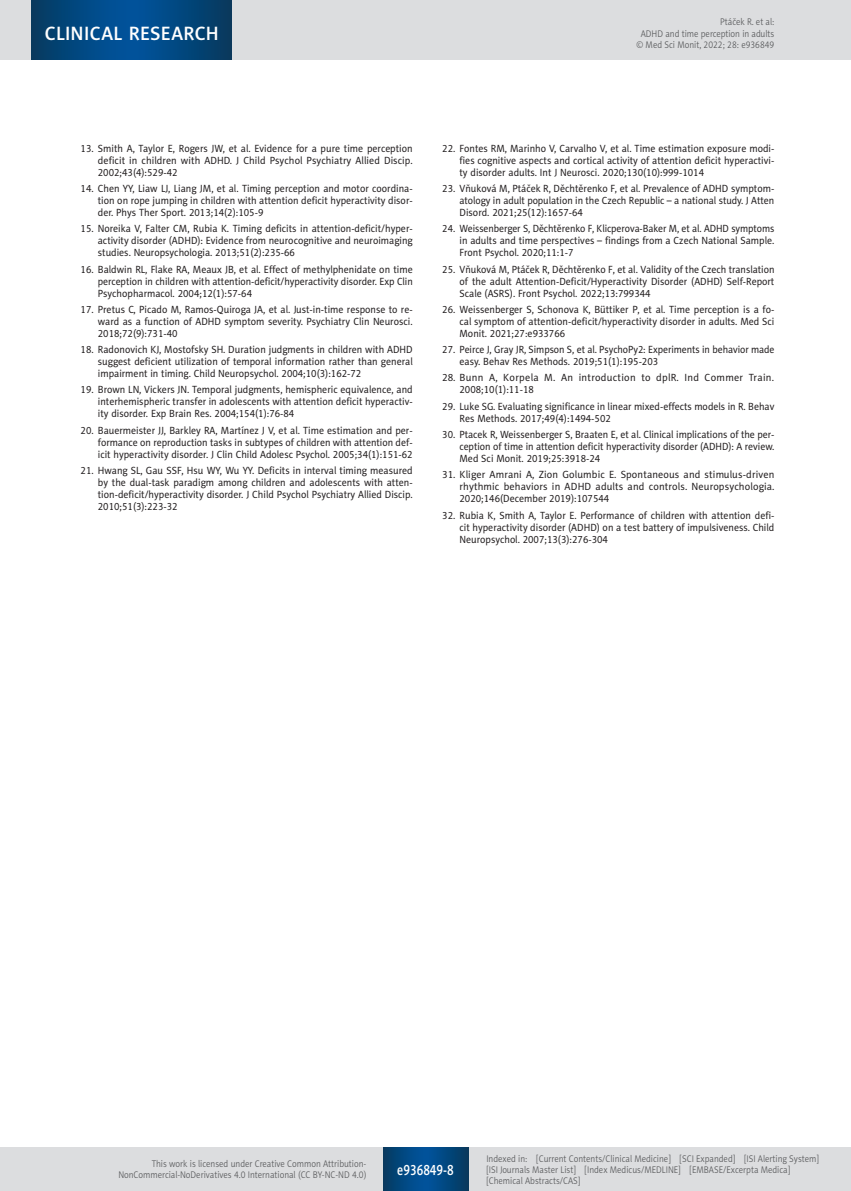
<style>
.page{position:relative;width:851px;height:1191px;background:#fff}
.page>*{position:absolute;margin:0;border:0;box-sizing:border-box;transform-origin:0 0}
.t1{font:19.5px "Naomi Sans EFN Medium";letter-spacing:.015em;color:#fff}
.t2{font:15px "Naomi Sans EFN Medium";color:#fff;scale:.8 1}
.MSM_Referencje_punkt{font:10.5px/12px "Naomi Sans EFN";color:#231f20;text-align:justify;scale:.95 1}
.MSM_Referencje_punkt-2{font:10.5px/12px "Naomi Sans EFN";color:#231f20;text-align:justify;scale:.94 1}
.MSM_Referencje_punkt-3{font:10.5px/12px "Naomi Sans EFN";color:#231f20;text-align:justify;scale:.93 1}
.MSM_Referencje_punkt-4{font:10.5px/12px "Naomi Sans EFN";color:#231f20;text-align:justify}
.MSM_Referencje_punkt-5{font:10.5px/12px "Naomi Sans EFN";letter-spacing:.025em;color:#231f20}
.t3{font:9.75px/11.2px "Naomi Sans EFN Light";color:#57585a;text-align:right;scale:.9 1}
</style>
<div class="page">
<div style="left:0;top:1148px;width:850px;height:43px;background:#dcdddf"></div>
<svg style="left:383px;top:1147px;width:85px;height:43px;background:#02477e"></svg>
<div style="left:0;top:0;width:850px;height:60px;background:#dcdddf"></div>
<svg style="left:32px;top:0;width:200px;height:60px;background:#02477e"></svg>
<h1 class="t1" style="left:45px;top:22px;width:175px">CLINICAL RESEARCH</h1>
<p class="t3" style="left:636px;top:16px;width:154px">Ptáček R. et al:<br>ADHD and time perception in adults © Med Sci Monit, 2022; 28: e936849</p>
<p class="MSM_Referencje_punkt" style="left:98px;top:142px;width:333px;text-indent:-17px">13. Smith A, Taylor E, Rogers JW, et al. Evidence for a pure time perception deficit in children with ADHD. J Child Psychol Psychiatry Allied Discip.<br>2002;43(4):529-42</p>
<p class="MSM_Referencje_punkt" style="left:98px;top:183px;width:333px;text-indent:-17px">14. Chen YY, Liaw LJ, Liang JM, et al. Timing perception and motor coordina&shy;tion on rope jumping in children with attention deficit hyperactivity disor&shy;der. Phys Ther Sport. 2013;14(2):105-9</p>
<p class="MSM_Referencje_punkt" style="left:98px;top:223px;width:333px;text-indent:-17px">15. Noreika V, Falter CM, Rubia K. Timing deficits in attention-deficit/hyper&shy;activity disorder (ADHD): Evidence from neurocognitive and neuroimaging studies. Neuropsychologia. 2013;51(2):235-66</p>
<p class="MSM_Referencje_punkt" style="left:98px;top:263px;width:333px;text-indent:-17px">16. Baldwin RL, Flake RA, Meaux JB, et al. Effect of methylphenidate on time perception in children with attention-deficit/hyperactivity disorder. Exp Clin Psychopharmacol. 2004;12(1):57-64</p>
<p class="MSM_Referencje_punkt" style="left:98px;top:303px;width:333px;text-indent:-17px">17. Pretus C, Picado M, Ramos-Quiroga JA, et al. Just-in-time response to re&shy;ward as a function of ADHD symptom severity. Psychiatry Clin Neurosci.<br>2018;72(9):731-40</p>
<p class="MSM_Referencje_punkt" style="left:98px;top:344px;width:333px;text-indent:-17px">18. Radonovich KJ, Mostofsky SH. Duration judgments in children with ADHD suggest deficient utilization of temporal information rather than general impairment in timing. Child Neuropsychol. 2004;10(3):162-72</p>
<p class="MSM_Referencje_punkt" style="left:98px;top:384px;width:333px;text-indent:-17px">19. Brown LN, Vickers JN. Temporal judgments, hemispheric equivalence, and interhemispheric transfer in adolescents with attention deficit hyperactiv&shy;ity disorder. Exp Brain Res. 2004;154(1):76-84</p>
<p class="MSM_Referencje_punkt" style="left:98px;top:424px;width:333px;text-indent:-17px">20. Bauermeister JJ, Barkley RA, Martínez J V, et al. Time estimation and per&shy;formance on reproduction tasks in subtypes of children with attention def&shy;icit hyperactivity disorder. J Clin Child Adolesc Psychol. 2005;34(1):151-62</p>
<p class="MSM_Referencje_punkt" style="left:98px;top:464px;width:333px;text-indent:-17px">21. Hwang SL, Gau SSF, Hsu WY, Wu YY. Deficits in interval timing measured by the dual-task paradigm among children and adolescents with atten&shy;tion-deficit/hyperactivity disorder. J Child Psychol Psychiatry Allied Discip.<br>2010;51(3):223-32</p>
<p class="MSM_Referencje_punkt" style="left:459px;top:142px;width:333px;text-indent:-17px">22. Fontes RM, Marinho V, Carvalho V, et al. Time estimation exposure modi&shy;fies cognitive aspects and cortical activity of attention deficit hyperactivi&shy;ty disorder adults. Int J Neurosci. 2020;130(10):999-1014</p>
<p class="MSM_Referencje_punkt" style="left:459px;top:183px;width:333px;text-indent:-17px">23. Vňuková M, Ptáček R, Děchtěrenko F, et al. Prevalence of ADHD symptom&shy;atology in adult population in the Czech Republic – a national study. J Atten Disord. 2021;25(12):1657-64</p>
<p class="MSM_Referencje_punkt-3" style="left:459px;top:223px;width:340px;text-indent:-17px">24. Weissenberger S, Děchtěrenko F, Klicperova-Baker M, et al. ADHD symptoms in adults and time perspectives – findings from a Czech National Sample.<br>Front Psychol. 2020;11:1-7</p>
<p class="MSM_Referencje_punkt-2" style="left:459px;top:263px;width:336px;text-indent:-17px">25. Vňuková M, Ptáček R, Děchtěrenko F, et al. Validity of the Czech translation of the adult Attention-Deficit/Hyperactivity Disorder (ADHD) Self-Report Scale (ASRS). Front Psychol. 2022;13:799344</p>
<p class="MSM_Referencje_punkt" style="left:459px;top:303px;width:333px;text-indent:-17px">26. Weissenberger S, Schonova K, Büttiker P, et al. Time perception is a fo&shy;cal symptom of attention-deficit/hyperactivity disorder in adults. Med Sci Monit. 2021;27:e933766</p>
<p class="MSM_Referencje_punkt-3" style="left:459px;top:344px;width:340px;text-indent:-17px">27. Peirce J, Gray JR, Simpson S, et al. PsychoPy2: Experiments in behavior made easy. Behav Res Methods. 2019;51(1):195-203</p>
<p class="MSM_Referencje_punkt-5" style="left:459px;top:372px;width:316px;text-indent:-17px">28. Bunn A, Korpela M. An introduction to dplR. Ind Commer Train.<br>2008;10(1):11-18</p>
<p class="MSM_Referencje_punkt" style="left:459px;top:400px;width:333px;text-indent:-17px">29. Luke SG. Evaluating significance in linear mixed-effects models in R. Behav<br>Res Methods. 2017;49(4):1494-502</p>
<p class="MSM_Referencje_punkt-2" style="left:459px;top:428px;width:336px;text-indent:-17px">30. Ptacek R, Weissenberger S, Braaten E, et al. Clinical implications of the per&shy;ception of time in attention deficit hyperactivity disorder (ADHD): A review.<br>Med Sci Monit. 2019;25:3918-24</p>
<p class="MSM_Referencje_punkt-4" style="left:459px;top:469px;width:316px;text-indent:-17px">31. Kliger Amrani A, Zion Golumbic E. Spontaneous and stimulus-driven rhythmic behaviors in ADHD adults and controls. Neuropsychologia.<br>2020;146(December 2019):107544</p>
<p class="MSM_Referencje_punkt" style="left:459px;top:509px;width:333px;text-indent:-17px">32. Rubia K, Smith A, Taylor E. Performance of children with attention defi&shy;cit hyperactivity disorder (ADHD) on a test battery of impulsiveness. Child Neuropsychol. 2007;13(3):276-304</p>
<p class="t3" style="left:118px;top:1158px;width:277px">This work is licensed under Creative Common Attribution-<br>NonCommercial-NoDerivatives 4.0 International (CC BY-NC-ND 4.0)</p>
<h2 class="t2" style="left:397px;top:1160px;width:72px">e936849-8</h2>
<p class="t3" style="left:486px;top:1152px;width:371px;text-align:left">Indexed in: [Current Contents/Clinical Medicine] [SCI Expanded] [ISI Alerting System] [ISI Journals Master List] [Index Medicus/MEDLINE] [EMBASE/Excerpta Medica] [Chemical Abstracts/CAS]</p>
</div>
